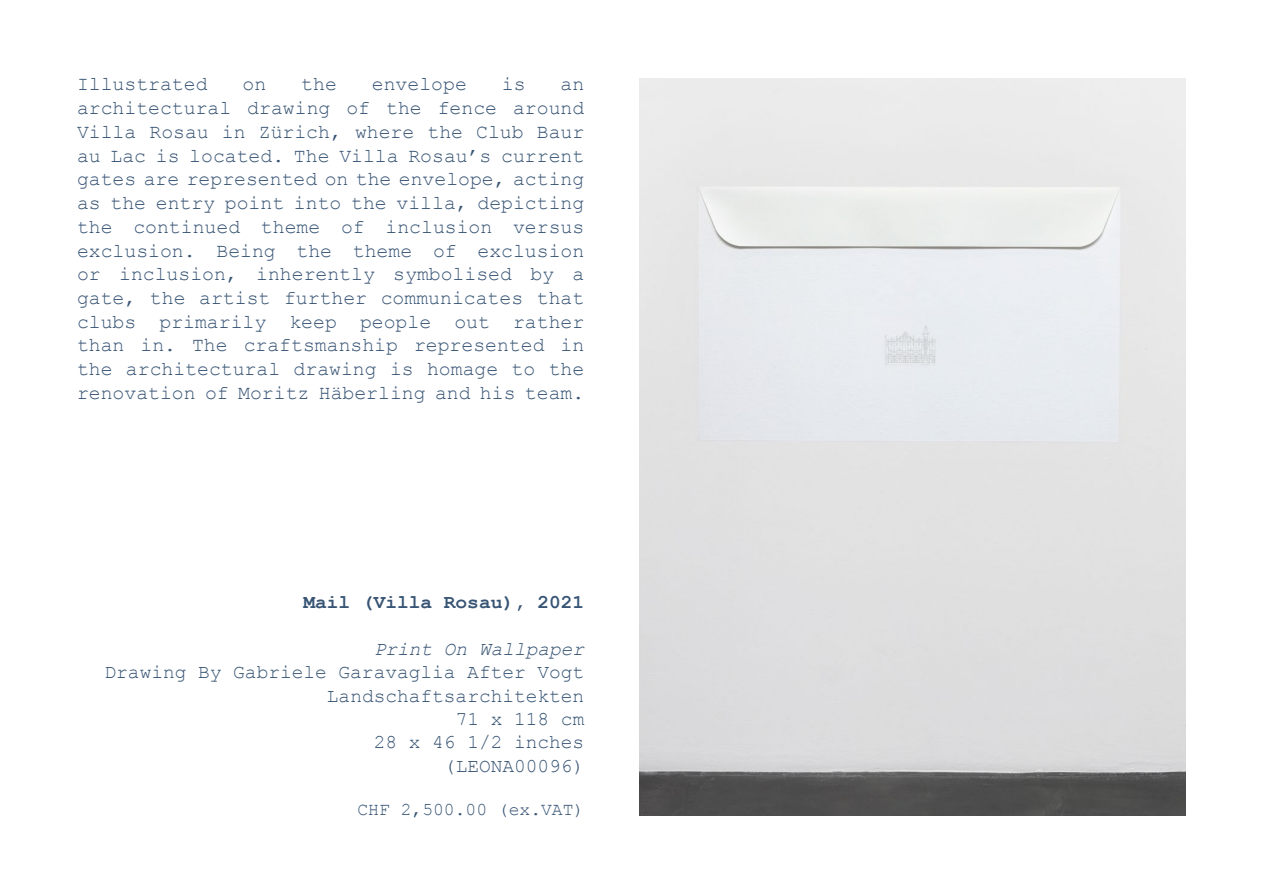
<style>
.page{position:relative;width:1263px;height:893px;background:#fff}
.page>*{position:absolute;margin:0;border:0;box-sizing:border-box;transform-origin:0 0}
.t1{font:19.8px/23.7px "Courier New";color:#375474;text-align:justify}
.t2{font:19.5px/23.4px "Courier New";color:#375474;text-align:right}
.t3{font:700 19.5px "Courier New";color:#375474}
.t4{font:italic 19.5px "Courier New";color:#375474}
.t5{font:18px "Courier New";color:#375474}
</style>
<div class="page">
<img style="left:639px;top:78px;width:546px;height:737px">
<p class="t1" style="left:77px;top:72px;width:132px">Illustrated</p>
<p class="t1" style="left:243px;top:72px;width:25px">on</p>
<p class="t1" style="left:301px;top:72px;width:37px">the</p>
<p class="t1" style="left:372px;top:72px;width:96px">envelope</p>
<p class="t1" style="left:502px;top:72px;width:25px">is</p>
<p class="t1" style="left:77px;top:72px;width:509px;text-indent:484px">an architectural drawing of the fence around Villa Rosau in Zürich, where the Club Baur au Lac is located. The Villa Rosau’s current gates are represented on the envelope, acting as the entry point into the villa, depicting the continued theme of inclusion versus exclusion. Being the theme of exclusion or inclusion, inherently symbolised by a gate, the artist further communicates that clubs primarily keep people out rather than in. The craftsmanship represented in the architectural drawing is homage to the renovation of Moritz Häberling and his team.</p>
<p class="t3" style="left:303px;top:590px;width:282px">Mail (Villa Rosau), 2021</p>
<p class="t4" style="left:374px;top:635px;width:212px">Print On Wallpaper</p>
<p class="t2" style="left:105px;top:660px;width:481px">Drawing By Gabriele Garavaglia After Vogt<br>Landschaftsarchitekten<br>71 x 118 cm<br>28 x 46 1/2 inches<br>(LEONA00096)</p>
<p class="t5" style="left:357px;top:798px;width:228px">CHF 2,500.00 (ex.VAT)</p>
</div>
